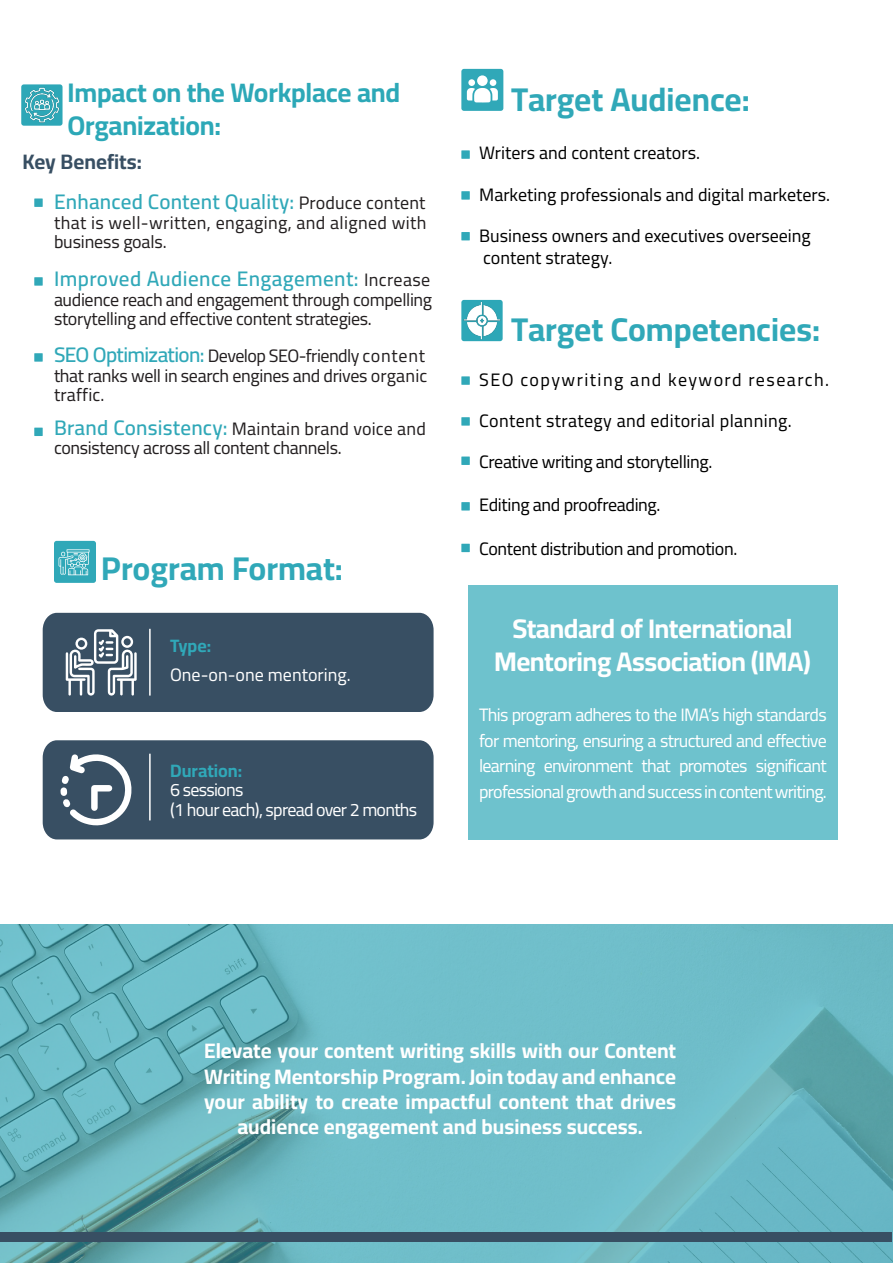
<style>
.page{position:relative;width:893px;height:1263px;background:#fff}
.page>*{position:absolute;margin:0;border:0;box-sizing:border-box;transform-origin:0 0}
.t1{font:700 33px "Cairo";color:#30a8b8}
.t2{font:700 27px "Cairo";letter-spacing:-.02em;color:#fff}
.t3{font:700 27px/32.4px "Cairo";letter-spacing:-.01em;color:#2ca8b7}
.t4{font:700 21px/25.2px "Cairo";color:#fff;text-align:center}
.t5{font:600 21px "Cairo";letter-spacing:.01em;color:#30a8b8}
.t6{font:700 21px "Cairo";color:#384f63}
.t7{font:18px/19.5px "Cairo";letter-spacing:-.02em;color:#231f20}
.t8{font:18px/25.5px "Cairo";letter-spacing:-.04em;color:#fff;text-align:justify}
.t9{font:18px "Cairo";color:#000}
.t10{font:18px "Cairo";letter-spacing:-.02em;color:#000}
.t11{font:18px/19.5px "Cairo";letter-spacing:.02em;color:#231f20}
.t12{font:18px "Cairo";letter-spacing:.02em;color:#000}
.t13{font:18px "Cairo";letter-spacing:.08em;color:#000}
.t14{font:18px "Cairo";color:#fff}
.t15{font:700 18px "Cairo";color:#30a8b8}
.s1{font-weight:400;font-size:18px;color:#231f20}
.s2{font-weight:600;font-size:21px;color:#30a8b8}
</style>
<div class="page">
<div style="left:469px;top:585px;width:369px;height:254px;background:#6ec2cd"></div>
<svg style="left:0;top:924px;width:893px;height:339px;background:#6bb8c2"></svg>
<div style="left:1px;top:1232px;width:891px;height:10px;background:#384f63"></div>
<div style="left:21px;top:84px;width:42px;height:42px;background:#2da7b7;border-radius:3px"></div>
<img style="left:25px;top:88px;width:34px;height:34px">
<div style="left:34px;top:198px;width:9px;height:9px;background:#30a8b8"></div>
<div style="left:34px;top:277px;width:9px;height:9px;background:#30a8b8"></div>
<div style="left:34px;top:353px;width:9px;height:9px;background:#30a8b8"></div>
<div style="left:34px;top:428px;width:9px;height:8px;background:#30a8b8"></div>
<div style="left:461px;top:69px;width:42px;height:42px;background:#30a8b8;border-radius:3px"></div>
<div style="left:477px;top:75px;width:11px;height:11px;background:#fff;border-radius:50%"></div>
<svg style="left:467px;top:88px;width:31px;height:14px"></svg>
<div style="left:468px;top:79px;width:7px;height:7px;background:#fff;border-radius:50%"></div>
<div style="left:490px;top:79px;width:6px;height:7px;background:#fff;border-radius:50%"></div>
<div style="left:461px;top:150px;width:9px;height:9px;background:#30a8b8"></div>
<div style="left:461px;top:376px;width:9px;height:9px;background:#30a8b8"></div>
<div style="left:461px;top:191px;width:9px;height:9px;background:#30a8b8"></div>
<div style="left:461px;top:417px;width:9px;height:9px;background:#30a8b8"></div>
<div style="left:461px;top:232px;width:9px;height:8px;background:#30a8b8"></div>
<div style="left:461px;top:456px;width:9px;height:9px;background:#30a8b8"></div>
<div style="left:461px;top:502px;width:9px;height:8px;background:#30a8b8"></div>
<div style="left:461px;top:544px;width:9px;height:8px;background:#30a8b8"></div>
<div style="left:54px;top:541px;width:42px;height:42px;background:#30a8b8;border-radius:3px"></div>
<svg style="left:59px;top:549px;width:30px;height:26px"></svg>
<div style="left:43px;top:613px;width:391px;height:99px;background:#384f63"></div>
<div style="left:43px;top:740px;width:391px;height:99px;background:#384f63"></div>
<hr style="left:149px;top:629px;width:2px;height:67px;background:#fff">
<hr style="left:149px;top:754px;width:2px;height:66px;background:#fff">
<img style="left:461px;top:300px;width:42px;height:41px">
<p class="t3" style="left:68px;top:77px;width:334px">Impact on the Workplace and<br>Organization:</p>
<p class="t6" style="left:23px;top:146px;width:121px">Key Benefits:</p>
<p class="t5" style="left:54px;top:186px;width:373px">Enhanced Content Quality: <span class="s1">Produce content</span></p>
<p class="t11" style="left:54px;top:213px;width:374px">that is well-written, engaging, and aligned with business goals.</p>
<p class="t5" style="left:54px;top:263px;width:378px">Improved Audience Engagement: <span class="s1">Increase</span></p>
<p class="t7" style="left:54px;top:290px;width:380px">audience reach and engagement through compelling storytelling and effective content strategies.</p>
<p class="t7" style="left:54px;top:346px;width:375px"><span class="s2">SEO Optimization:</span> Develop SEO-friendly content that ranks well in search engines and drives organic traffic.</p>
<p class="t7" style="left:54px;top:419px;width:373px"><span class="s2">Brand Consistency:</span> Maintain brand voice and consistency across all content channels.</p>
<p class="t1" style="left:101px;top:544px;width:243px">Program Format:</p>
<p class="t15" style="left:170px;top:633px;width:43px">Type:</p>
<p class="t14" style="left:170px;top:661px;width:182px">One-on-one mentoring.</p>
<p class="t15" style="left:170px;top:757px;width:74px">Duration:</p>
<p class="t8" style="left:170px;top:777px;width:75px">6 sessions</p>
<p class="t8" style="left:170px;top:797px;width:249px">(1 hour each), spread over 2 months</p>
<p class="t1" style="left:511px;top:75px;width:240px">Target Audience:</p>
<p class="t9" style="left:479px;top:140px;width:222px">Writers and content creators.</p>
<p class="t9" style="left:479px;top:181px;width:352px">Marketing professionals and digital marketers.</p>
<p class="t9" style="left:479px;top:222px;width:333px">Business owners and executives overseeing</p>
<p class="t9" style="left:483px;top:244px;width:131px">content strategy.</p>
<p class="t1" style="left:511px;top:305px;width:310px">Target Competencies:</p>
<p class="t13" style="left:479px;top:366px;width:351px">SEO copywriting and keyword research.</p>
<p class="t12" style="left:479px;top:407px;width:314px">Content strategy and editorial planning.</p>
<p class="t10" style="left:479px;top:448px;width:235px">Creative writing and storytelling.</p>
<p class="t10" style="left:479px;top:492px;width:183px">Editing and proofreading.</p>
<p class="t10" style="left:479px;top:535px;width:260px">Content distribution and promotion.</p>
<p class="t2" style="left:512px;top:609px;width:282px">Standard of International</p>
<p class="t2" style="left:494px;top:641px;width:318px">Mentoring Association (IMA)</p>
<p class="t8" style="left:479px;top:703px;width:349px">This program adheres to the IMA’s high standards for mentoring, ensuring a structured and effective learning environment that promotes significant professional growth and success in content writing.</p>
<p class="t4" style="left:204px;top:1039px;width:473px">Elevate your content writing skills with our Content Writing Mentorship Program. Join today and enhance your ability to create impactful content that drives audience engagement and business success.</p>
</div>
